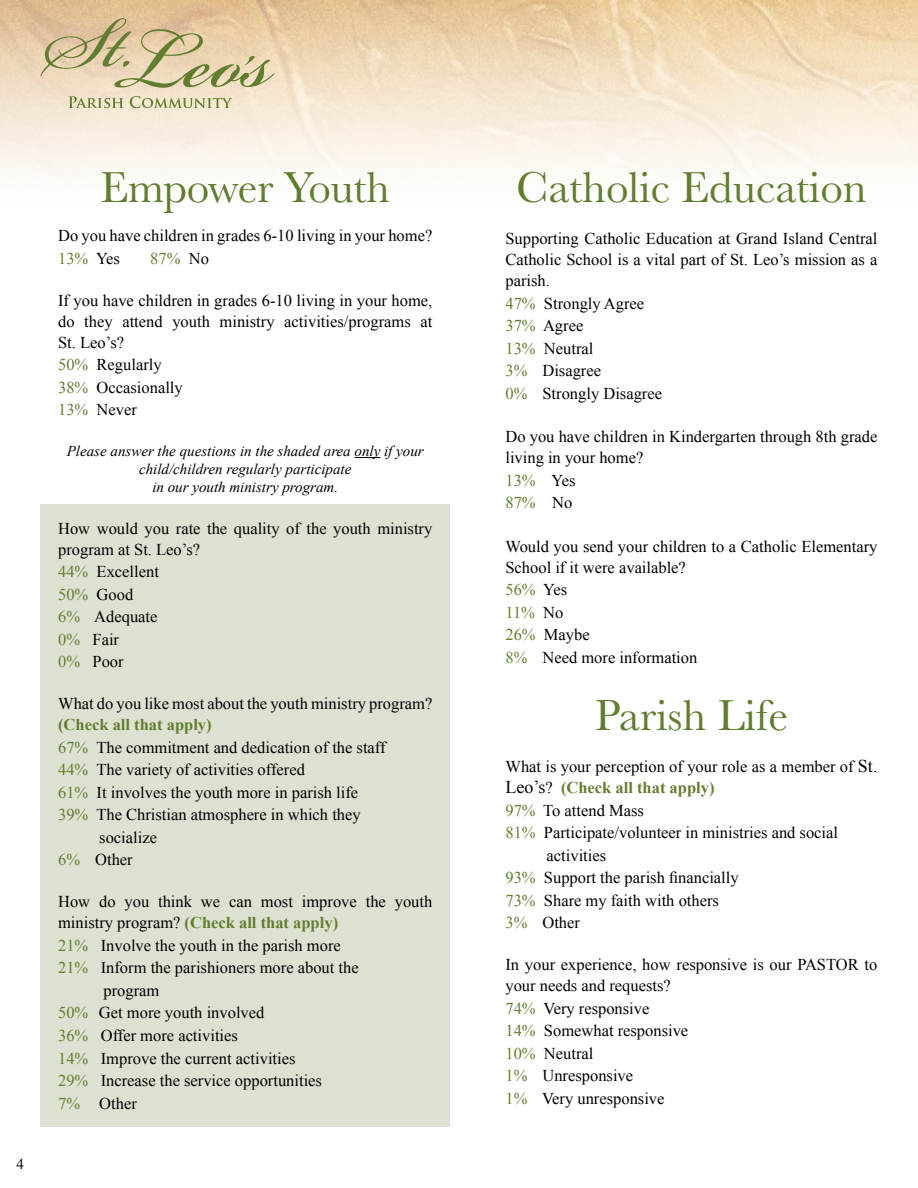
<style>
.page{position:relative;width:918px;height:1188px;background:#fff}
.page>*{position:absolute;margin:0;border:0;box-sizing:border-box;transform-origin:0 0}
.t1{font:45px "Baskerville";color:#617d2f}
.t2{font:16.5px/22.5px "Times New Roman";color:#000}
.t3{font:700 16.5px "Times New Roman";color:#617d2f}
.t4{font:16.5px/22.5px "Times New Roman";color:#617d2f}
.t5{font:italic 15px/18px "Times New Roman";color:#000;text-align:center}
.t6{font:15px "Times";color:#000}
.s1{color:#617d2f}
.s2{color:#000}
.s3{font-weight:700;color:#617d2f}
.s4{font-size:18px}
</style>
<div class="page">
<svg style="left:68px;top:96px;width:164px;height:12px"></svg>
<svg style="left:40px;top:18px;width:235px;height:70px"></svg>
<div style="left:40px;top:504px;width:410px;height:622px;background:#dde1d1"></div>
<svg style="left:355px;top:457px;width:25px;height:1px"></svg>
<p class="t6" style="left:16px;top:1150px;width:9px">4</p>
<h1 class="t1" style="left:100px;top:159px;width:291px">Empower Youth</h1>
<p class="t2" style="left:58px;top:224px;width:376px">Do you have children in grades 6-10 living in your home?<br><span class="s1">13%</span> Yes</p>
<p class="t4" style="left:150px;top:247px;width:60px">87% <span class="s2">No</span></p>
<p class="t2" style="left:58px;top:290px;width:376px;line-height:21px;text-align:justify">If you have children in grades 6-10 living in your home, do they attend youth ministry activities/programs at St. Leo’s?</p>
<p class="t2" style="left:58px;top:353px;width:126px"><span class="s1">50%</span> Regularly<br><span class="s1">38%</span> Occasionally<br><span class="s1">13%</span> Never</p>
<p class="t5" style="left:67px;top:442px;width:358px">Please answer the questions in the shaded area only if your child/children regularly participate<br>in our youth ministry program.</p>
<p class="t2" style="left:58px;top:518px;width:376px;line-height:21px">How would you rate the quality of the youth ministry program at St. Leo’s?</p>
<p class="t2" style="left:58px;top:560px;width:102px"><span class="s1">44%</span> Excellent<br><span class="s1">50%</span> Good<br><span class="s1">6%</span> Adequate<br><span class="s1">0%</span> Fair<br><span class="s1">0%</span> Poor</p>
<p class="t2" style="left:58px;top:692px;width:376px">What do you like most about the youth ministry program?</p>
<p class="t3" style="left:58px;top:714px;width:155px">(Check all that apply)</p>
<p class="t2" style="left:58px;top:736px;width:329px"><span class="s1">67%</span> The commitment and dedication of the staff</p>
<p class="t2" style="left:58px;top:758px;width:248px"><span class="s1">44%</span> The variety of activities offered</p>
<p class="t2" style="left:58px;top:781px;width:302px"><span class="s1">61%</span> It involves the youth more in parish life</p>
<p class="t2" style="left:58px;top:803px;width:304px"><span class="s1">39%</span> The Christian atmosphere in which they</p>
<p class="t2" style="left:99px;top:826px;width:59px">socialize</p>
<p class="t2" style="left:58px;top:848px;width:76px"><span class="s1">6%</span> Other</p>
<p class="t2" style="left:58px;top:891px;width:376px;line-height:21px">How do you think we can most improve the youth ministry program? <span class="s3">(Check all that apply)</span></p>
<p class="t2" style="left:58px;top:934px;width:284px"><span class="s1">21%</span> Involve the youth in the parish more</p>
<p class="t2" style="left:58px;top:956px;width:302px"><span class="s1">21%</span> Inform the parishioners more about the</p>
<p class="t2" style="left:103px;top:979px;width:57px">program</p>
<p class="t2" style="left:58px;top:1001px;width:208px"><span class="s1">50%</span> Get more youth involved</p>
<p class="t2" style="left:58px;top:1024px;width:181px"><span class="s1">36%</span> Offer more activities</p>
<p class="t2" style="left:58px;top:1046px;width:239px"><span class="s1">14%</span> Improve the current activities</p>
<p class="t2" style="left:58px;top:1069px;width:265px"><span class="s1">29%</span> Increase the service opportunities</p>
<p class="t2" style="left:58px;top:1091px;width:80px"><span class="s1">7%</span> Other</p>
<h1 class="t1" style="left:516px;top:159px;width:352px">Catholic Education</h1>
<p class="t2" style="left:505px;top:228px;width:374px;line-height:21px;text-align:justify">Supporting Catholic Education at Grand Island Central Catholic School is a vital part of St. Leo’s mission as a parish.</p>
<p class="t2" style="left:505px;top:292px;width:158px"><span class="s1">47%</span> Strongly Agree<br><span class="s1">37%</span> Agree<br><span class="s1">13%</span> Neutral<br><span class="s1">3%</span> Disagree<br><span class="s1">0%</span> Strongly Disagree</p>
<p class="t2" style="left:505px;top:426px;width:374px;line-height:21px">Do you have children in Kindergarten through 8th grade living in your home?</p>
<p class="t4" style="left:505px;top:469px;width:72px">13% <span class="s2">Yes<br></span>87% <span class="s2">No</span></p>
<p class="t2" style="left:505px;top:536px;width:374px;line-height:21px">Would you send your children to a Catholic Elementary<br>School if it were available?</p>
<p class="t2" style="left:505px;top:578px;width:193px"><span class="s1">56%</span> Yes<br><span class="s1">11%</span> No<br><span class="s1">26%</span> Maybe<br><span class="s1">8%</span> Need more information</p>
<h1 class="t1" style="left:595px;top:687px;width:195px">Parish Life</h1>
<p class="t2" style="left:505px;top:756px;width:374px;line-height:21px">What is your perception of your role as a member of <span class="s4">St.<br>Leo’s</span>? <span class="s3">(Check all that apply)</span></p>
<p class="t2" style="left:505px;top:799px;width:140px"><span class="s1">97%</span> To attend Mass</p>
<p class="t2" style="left:505px;top:821px;width:334px"><span class="s1">81%</span> Participate/volunteer in ministries and social</p>
<p class="t2" style="left:547px;top:844px;width:61px">activities</p>
<p class="t2" style="left:505px;top:866px;width:235px"><span class="s1">93%</span> Support the parish financially</p>
<p class="t2" style="left:505px;top:889px;width:215px"><span class="s1">73%</span> Share my faith with others</p>
<p class="t2" style="left:505px;top:911px;width:76px"><span class="s1">3%</span> Other</p>
<p class="t2" style="left:505px;top:954px;width:374px;line-height:21px">In your experience, how responsive is our PASTOR to your needs and requests?</p>
<p class="t2" style="left:505px;top:997px;width:184px"><span class="s1">74%</span> Very responsive<br><span class="s1">14%</span> Somewhat responsive<br><span class="s1">10%</span> Neutral<br><span class="s1">1%</span> Unresponsive<br><span class="s1">1%</span> Very unresponsive</p>
</div>
